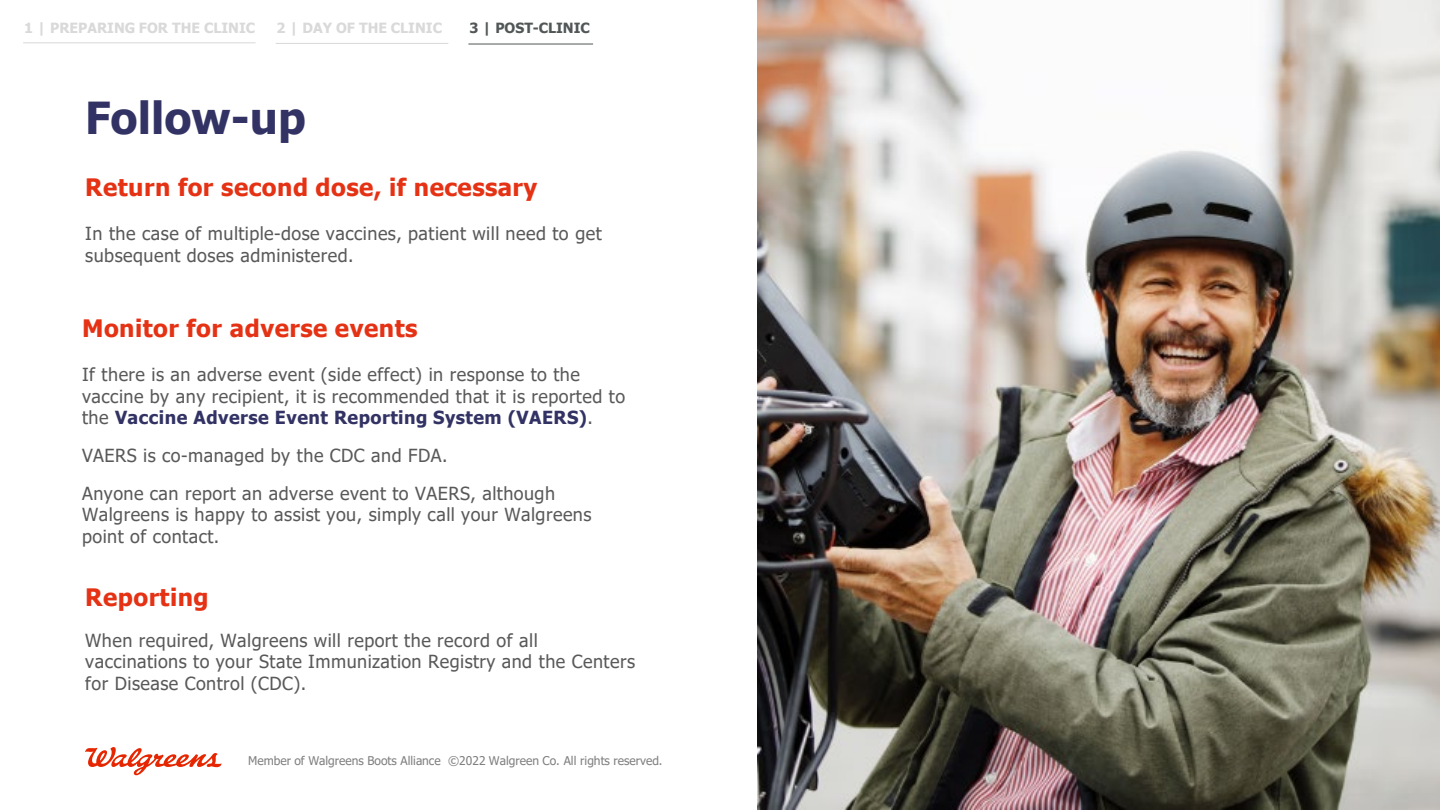
<style>
.page{position:relative;width:1440px;height:810px;background:#fff}
.page>*{position:absolute;margin:0;border:0;box-sizing:border-box;transform-origin:0 0}
.t1{font:700 44px "Tahoma";color:#323264}
.t2{font:700 24px "Tahoma";letter-spacing:.02em;color:#e53214}
.t3{font:18px/21.6px "Tahoma";letter-spacing:.025em;color:#595959}
.t4{font:700 14px "Tahoma";color:#d9d9d9}
.t5{font:700 14px "Tahoma";color:#515656}
.Slide{font:12px "Tahoma";color:#7f7f7f}
.s1{font-weight:700;color:#323264}
</style>
<div class="page">
<svg style="left:85px;top:747px;width:137px;height:28px"></svg>
<img style="left:757px;top:0;width:683px;height:809px">
<hr style="left:276px;top:43px;width:172px;height:1px;background:#d9d9d9">
<hr style="left:468px;top:44px;width:125px;height:1px;background:#515656">
<hr style="left:23px;top:42px;width:233px;height:1px;background:#d9d9d9">
<p class="t4" style="left:24px;top:18px;width:233px">1 | PREPARING FOR THE CLINIC</p>
<p class="t4" style="left:277px;top:18px;width:167px">2 | DAY OF THE CLINIC</p>
<p class="t5" style="left:469px;top:18px;width:122px">3 | POST-CLINIC</p>
<p class="t1" style="left:85px;top:87px;width:222px">Follow-up</p>
<p class="t2" style="left:85px;top:171px;width:454px">Return for second dose, if necessary</p>
<p class="t3" style="left:85px;top:224px;width:518px">In the case of multiple-dose vaccines, patient will need to get subsequent doses administered.</p>
<p class="t2" style="left:82px;top:311px;width:337px">Monitor for adverse events</p>
<p class="t3" style="left:82px;top:364px;width:545px">If there is an adverse event (side effect) in response to the vaccine by any recipient, it is recommended that it is reported to the <span class="s1">Vaccine Adverse Event Reporting System (VAERS)</span>.</p>
<p class="t3" style="left:82px;top:445px;width:367px">VAERS is co-managed by the CDC and FDA.</p>
<p class="t3" style="left:82px;top:483px;width:511px">Anyone can report an adverse event to VAERS, although<br>Walgreens is happy to assist you, simply call your Walgreens point of contact.</p>
<p class="t2" style="left:85px;top:580px;width:125px">Reporting</p>
<p class="t3" style="left:85px;top:630px;width:551px">When required, Walgreens will report the record of all vaccinations to your State Immunization Registry and the Centers for Disease Control (CDC).</p>
<p class="Slide" style="left:248px;top:752px;width:416px">Member of Walgreens Boots Alliance ©2022 Walgreen Co. All rights reserved.</p>
</div>
